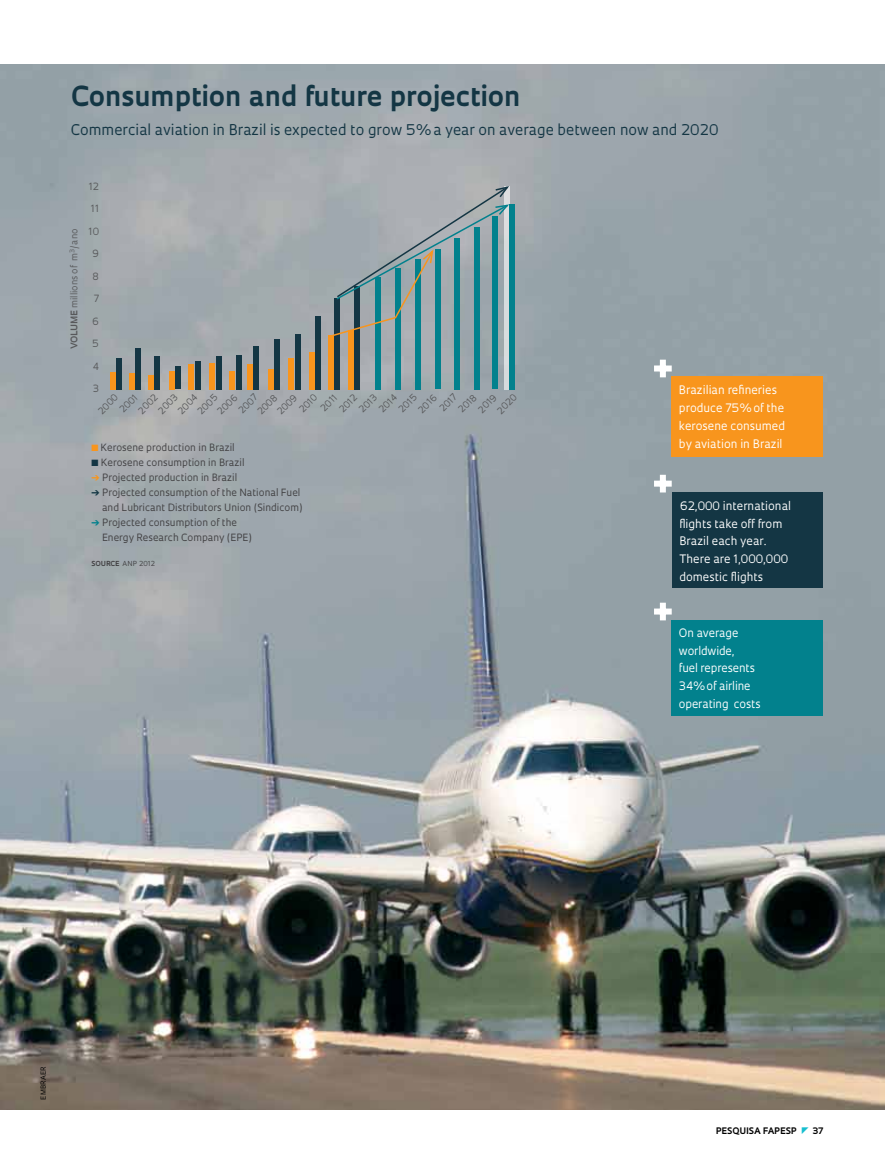
<style>
.page{position:relative;width:885px;height:1169px;background:#fff}
.page>*{position:absolute;margin:0;border:0;box-sizing:border-box;transform-origin:0 0}
.t1{font:700 26.85px "Oculum";color:#143644}
.t2{font:14.4px "Oculum";color:#143644}
.t3{font:11.4px/17.7px "Oculum";color:#fff}
.t4{font:9.75px/15px "Oculum";color:#414042;text-align:right}
.t5{font:9.75px "Oculum";color:#58595b}
.t6{font:9px "Oculum";color:#58595b}
.t7{font:700 8.7px "Oculum";letter-spacing:.015em;color:#000}
.t8{font:6.75px "Oculum";letter-spacing:.01em;color:#414042}
.t9{font:6.75px "Oculum";color:#000}
.s1{font-weight:700}
.s2{color:#f8951d}
.s3{color:#143644}
.s4{color:#02818d}
</style>
<div class="page">
<img style="left:0;top:64px;width:885px;height:1045px">
<div style="left:110px;top:372px;width:6px;height:17px;background:#f8951d"></div>
<div style="left:116px;top:358px;width:6px;height:31px;background:#143644"></div>
<div style="left:135px;top:348px;width:6px;height:41px;background:#143644"></div>
<div style="left:155px;top:356px;width:5px;height:33px;background:#143644"></div>
<div style="left:175px;top:366px;width:6px;height:23px;background:#143644"></div>
<div style="left:195px;top:361px;width:5px;height:28px;background:#143644"></div>
<div style="left:216px;top:356px;width:5px;height:33px;background:#143644"></div>
<div style="left:236px;top:355px;width:5px;height:34px;background:#143644"></div>
<div style="left:253px;top:345px;width:6px;height:44px;background:#143644"></div>
<div style="left:274px;top:339px;width:6px;height:50px;background:#143644"></div>
<div style="left:295px;top:334px;width:5px;height:55px;background:#143644"></div>
<div style="left:315px;top:316px;width:6px;height:73px;background:#143644"></div>
<div style="left:334px;top:298px;width:6px;height:91px;background:#143644"></div>
<div style="left:355px;top:286px;width:5px;height:103px;background:#143644"></div>
<div style="left:376px;top:277px;width:5px;height:112px;background:#02818d"></div>
<div style="left:395px;top:268px;width:5px;height:121px;background:#02818d"></div>
<div style="left:415px;top:259px;width:6px;height:130px;background:#02818d"></div>
<div style="left:435px;top:249px;width:5px;height:140px;background:#02818d"></div>
<div style="left:454px;top:238px;width:6px;height:151px;background:#02818d"></div>
<div style="left:474px;top:227px;width:5px;height:162px;background:#02818d"></div>
<div style="left:492px;top:216px;width:6px;height:173px;background:#02818d"></div>
<div style="left:504px;top:186px;width:6px;height:203px;background:#d8dcdd"></div>
<div style="left:510px;top:204px;width:5px;height:185px;background:#02818d"></div>
<div style="left:129px;top:373px;width:6px;height:16px;background:#f8951d"></div>
<div style="left:148px;top:375px;width:6px;height:14px;background:#f8951d"></div>
<div style="left:169px;top:372px;width:6px;height:18px;background:#f8951d"></div>
<div style="left:189px;top:364px;width:5px;height:25px;background:#f8951d"></div>
<div style="left:210px;top:363px;width:5px;height:26px;background:#f8951d"></div>
<div style="left:230px;top:371px;width:5px;height:18px;background:#f8951d"></div>
<div style="left:247px;top:364px;width:6px;height:25px;background:#f8951d"></div>
<div style="left:268px;top:369px;width:5px;height:20px;background:#f8951d"></div>
<div style="left:289px;top:358px;width:5px;height:31px;background:#f8951d"></div>
<div style="left:309px;top:351px;width:6px;height:38px;background:#f8951d"></div>
<div style="left:328px;top:335px;width:6px;height:54px;background:#f8951d"></div>
<div style="left:348px;top:330px;width:6px;height:59px;background:#f8951d"></div>
<svg style="left:328px;top:185px;width:183px;height:153px"></svg>
<div style="left:672px;top:377px;width:151px;height:80px;background:#f8951d"></div>
<div style="left:672px;top:620px;width:151px;height:95px;background:#02818d"></div>
<div style="left:672px;top:492px;width:151px;height:95px;background:#143644"></div>
<div style="left:660px;top:360px;width:6px;height:17px;background:#fff"></div>
<div style="left:654px;top:365px;width:18px;height:6px;background:#fff"></div>
<div style="left:660px;top:475px;width:6px;height:17px;background:#fff"></div>
<div style="left:654px;top:480px;width:18px;height:6px;background:#fff"></div>
<div style="left:660px;top:602px;width:6px;height:18px;background:#fff"></div>
<div style="left:654px;top:608px;width:18px;height:6px;background:#fff"></div>
<h1 class="t1" style="left:71px;top:78px;width:451px">Consumption and future projection</h1>
<h2 class="t2" style="left:71px;top:120px;width:649px">Commercial aviation in Brazil is expected to grow 5% a year on average between now and 2020</h2>
<p class="t6" style="left:68px;top:349px;width:122px;rotate:-90deg"><span class="s1">VOLUME</span> millions of m<sup>3</sup>/ano</p>
<p class="t5" style="left:89px;top:180px;width:12px">12</p>
<p class="t5" style="left:91px;top:202px;width:10px">11</p>
<p class="t5" style="left:89px;top:225px;width:12px">10</p>
<p class="t5" style="left:92px;top:247px;width:8px">9</p>
<p class="t5" style="left:92px;top:270px;width:8px">8</p>
<p class="t5" style="left:94px;top:292px;width:7px">7</p>
<p class="t5" style="left:92px;top:315px;width:9px">6</p>
<p class="t5" style="left:92px;top:337px;width:8px">5</p>
<p class="t5" style="left:93px;top:360px;width:8px">4</p>
<p class="t5" style="left:93px;top:382px;width:8px">3</p>
<p class="t6" style="left:96px;top:408px;width:25px;rotate:-45deg">2000</p>
<p class="t6" style="left:117px;top:406px;width:23px;rotate:-45deg">2001</p>
<p class="t6" style="left:136px;top:408px;width:25px;rotate:-45deg">2002</p>
<p class="t6" style="left:156px;top:408px;width:25px;rotate:-45deg">2003</p>
<p class="t6" style="left:175px;top:408px;width:25px;rotate:-45deg">2004</p>
<p class="t6" style="left:195px;top:408px;width:25px;rotate:-45deg">2005</p>
<p class="t6" style="left:215px;top:409px;width:26px;rotate:-45deg">2006</p>
<p class="t6" style="left:236px;top:407px;width:24px;rotate:-45deg">2007</p>
<p class="t6" style="left:255px;top:408px;width:25px;rotate:-45deg">2008</p>
<p class="t6" style="left:275px;top:408px;width:26px;rotate:-45deg">2009</p>
<p class="t6" style="left:297px;top:406px;width:23px;rotate:-45deg">2010</p>
<p class="t6" style="left:318px;top:405px;width:21px;rotate:-45deg">2011</p>
<p class="t6" style="left:337px;top:406px;width:23px;rotate:-45deg">2012</p>
<p class="t6" style="left:357px;top:406px;width:23px;rotate:-45deg">2013</p>
<p class="t6" style="left:376px;top:406px;width:23px;rotate:-45deg">2014</p>
<p class="t6" style="left:396px;top:407px;width:23px;rotate:-45deg">2015</p>
<p class="t6" style="left:416px;top:407px;width:24px;rotate:-45deg">2016</p>
<p class="t6" style="left:437px;top:406px;width:22px;rotate:-45deg">2017</p>
<p class="t6" style="left:456px;top:407px;width:23px;rotate:-45deg">2018</p>
<p class="t6" style="left:476px;top:407px;width:23px;rotate:-45deg">2019</p>
<p class="t6" style="left:495px;top:408px;width:25px;rotate:-45deg">2020</p>
<p class="t4" style="left:91px;top:440px;width:145px"><span class="s2">■</span> Kerosene production in Brazil</p>
<p class="t4" style="left:91px;top:455px;width:155px"><span class="s3">■</span> Kerosene consumption in Brazil</p>
<p class="t4" style="left:91px;top:470px;width:147px"><span class="s2">➔</span> Projected production in Brazil</p>
<p class="t4" style="left:91px;top:485px;width:213px"><span class="s3">➔</span> Projected consumption of the National Fuel and Lubricant Distributors U nion (Sindicom)</p>
<p class="t4" style="left:102px;top:515px;width:151px;text-align:left;text-indent:-11px"><span class="s4">➔</span> Projected consumption of the<br>Energy Research Company (EPE)</p>
<p class="t8" style="left:91px;top:558px;width:65px"><span class="s1">SOURCE</span> ANP 2012</p>
<p class="t3" style="left:679px;top:381px;width:108px">Brazilian refineries produce 75% of the kerosene consumed by aviation in Brazil</p>
<p class="t3" style="left:679px;top:496px;width:113px">62,000 international flights take off from<br>Brazil each year.<br>There are 1,000,000 domestic flights</p>
<p class="t3" style="left:679px;top:623px;width:83px">On average worldwide,<br>fuel represents<br>34% of airline operating costs</p>
<p class="t9" style="left:39px;top:1099px;width:33px;rotate:-90deg">Embraer</p>
<p class="t7" style="left:716px;top:1124px;width:81px">pESQUISA FAPESP</p>
<p class="t7" style="left:812px;top:1124px;width:12px">37</p>
</div>
